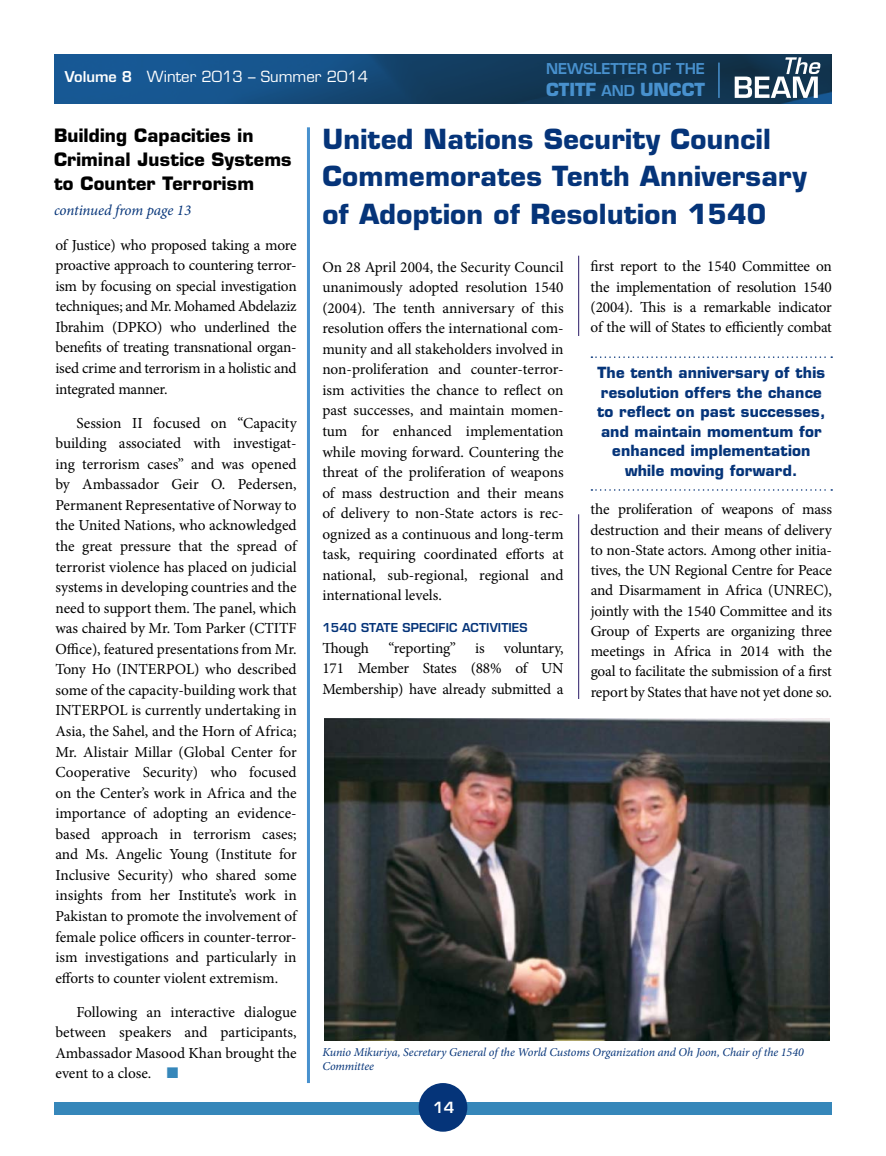
<style>
.page{position:relative;width:886px;height:1156px;background:#fff}
.page>*{position:absolute;margin:0;border:0;box-sizing:border-box;transform-origin:0 0}
.t1{font:700 27px/37.5px "Eurostile LT Std";letter-spacing:.01em;color:#053479}
.t2{font:700 18px/24px "Eurostile LT Std";letter-spacing:.01em;color:#000}
.t3{font:700 17.55px "Eurostile LT Std";color:#4891ce}
.t4{font:15.3px/20.5px "Minion Pro";letter-spacing:-.01em;color:#000;text-align:justify}
.t5{font:700 15px/19.5px "Eurostile LT Std";letter-spacing:.01em;color:#053479;text-align:center}
.t6{font:15px "Eurostile LT Std";color:#fff}
.t7{font:italic 15px "Minion Pro";letter-spacing:-.01em;color:#053479}
.t8{font:600 15px "Eurostile LT Std";color:#fff}
.t9{font:600 14.55px "Eurostile LT Std";color:#4891ce}
.t10{font:italic 12px/14.4px "Minion Pro";letter-spacing:-.01em;color:#053479}
.t11{font:600 12px "Eurostile LT Std";letter-spacing:.01em;color:#053479}
.s1{font-weight:600;font-size:14.55px}
.s2{color:#3687ba}
</style>
<div class="page">
<div style="left:54px;top:1102px;width:778px;height:12px;background:#3687ba"></div>
<div style="left:418px;top:1083px;width:49px;height:48px;background:#053479;border-radius:50%"></div>
<img style="left:54px;top:54px;width:778px;height:49px">
<svg style="left:734px;top:57px;width:87px;height:41px"></svg>
<hr style="left:718px;top:63px;width:1px;height:35px;background:#4891ce">
<hr style="left:307px;top:127px;width:3px;height:956px;background:#4891ce">
<hr style="left:578px;top:256px;width:1px;height:80px;background:#2a1a67">
<hr style="left:578px;top:514px;width:1px;height:185px;background:#2a1a67">
<svg style="left:591px;top:356px;width:241px;height:2px"></svg>
<svg style="left:591px;top:489px;width:241px;height:2px"></svg>
<img style="left:325px;top:718px;width:504px;height:322px">
<p class="t6" style="left:65px;top:67px;width:305px"><span class="s1">VOLUME 8</span> Winter 2013 – Summer 2014</p>
<p class="t9" style="left:546px;top:59px;width:160px">NEWSLETTER OF THE</p>
<p class="t3" style="left:546px;top:79px;width:160px">CTITF <span class="s1">AN D</span> UNCCT</p>
<p class="t2" style="left:54px;top:124px;width:239px">Building Capacities in<br>Criminal Justice Systems to Counter Terrorism</p>
<p class="t7" style="left:54px;top:200px;width:139px">continued from page 13</p>
<p class="t4" style="left:55px;top:235px;width:243px">of Justice) who proposed taking a more proactive approach to countering terror&shy;ism by focusing on special investigation techniques; and Mr. Mohamed Abdelaziz Ibrahim (DPKO) who underlined the benefits of treating transnational organ&shy;ised crime and terrorism in a holistic and integrated manner.</p>
<p class="t4" style="left:55px;top:412px;width:243px;text-indent:21px">Session II focused on “Capacity building associated with investigat&shy;ing terrorism cases” and was opened by Ambassador Geir O. Pedersen, Permanent Representative of Norway to the United Nations, who acknowledged the great pressure that the spread of terrorist violence has placed on judicial systems in developing countries and the need to support them. The panel, which was chaired by Mr. Tom Parker (CTITF Office), featured presentations from Mr.<br>Tony Ho (INTERPOL) who described some of the capacity-building work that INTERPOL is currently undertaking in Asia, the Sahel, and the Horn of Africa; Mr. Alistair Millar (Global Center for Cooperative Security) who focused on the Center’s work in Africa and the importance of adopting an evidence&shy;based approach in terrorism cases; and Ms. Angelic Young (Institute for Inclusive Security) who shared some insights from her Institute’s work in Pakistan to promote the involvement of female police officers in counter-terror&shy;ism investigations and particularly in efforts to counter violent extremism.</p>
<p class="t4" style="left:55px;top:1001px;width:243px;text-indent:21px">Following an interactive dialogue between speakers and participants, Ambassador Masood Khan brought the event to a close. <span class="s2">■</span></p>
<h1 class="t1" style="left:322px;top:120px;width:486px">United Nations Security Council<br>Commemorates Tenth Anniversary of Adoption of Resolution 1540</h1>
<p class="t4" style="left:322px;top:256px;width:243px">On 28 April 2004, the Security Council unanimously adopted resolution 1540 (2004). The tenth anniversary of this resolution offers the international com&shy;munity and all stakeholders involved in non-proliferation and counter-terror&shy;ism activities the chance to reflect on past successes, and maintain momen&shy;tum for enhanced implementation while moving forward. Countering the threat of the proliferation of weapons of mass destruction and their means of delivery to non-State actors is rec&shy;ognized as a continuous and long-term task, requiring coordinated efforts at national, sub-regional, regional and international levels.</p>
<p class="t11" style="left:322px;top:620px;width:96px">1540 STATE SPECIFIC</p>
<p class="t11" style="left:462px;top:620px;width:8px">ACTIVITIES</p>
<p class="t4" style="left:322px;top:637px;width:48px">Though</p>
<p class="t4" style="left:388px;top:637px;width:69px">“reporting”</p>
<p class="t4" style="left:475px;top:637px;width:11px">is</p>
<p class="t4" style="left:590px;top:256px;width:243px">first report to the 1540 Committee on the implementation of resolution 1540 (2004). This is a remarkable indicator of the will of States to efficiently combat</p>
<p class="t5" style="left:597px;top:363px;width:230px">The tenth anniversary of this resolution offers the chance to reflect on past successes, and maintain momentum for enhanced implementation while moving forward.</p>
<p class="t4" style="left:590px;top:499px;width:243px">the proliferation of weapons of mass destruction and their means of delivery to non-State actors. Among other initia&shy;tives, the UN Regional Centre for Peace and Disarmament in Africa (UNREC), jointly with the 1540 Committee and its Group of Experts are organizing three meetings in Africa in 2014 with the goal to facilitate the submission of a first report by States that have not yet done so.</p>
<p class="t4" style="left:322px;top:637px;width:243px;text-indent:181px">voluntary, 171 Member States (88% of UN Membership) have already submitted a</p>
<p class="t10" style="left:322px;top:1044px;width:483px">Kunio Mikuriya, Secretary General of the World Customs Organization and Oh Joon, Chair of the 1540<br>Committee</p>
<p class="t8" style="left:433px;top:1098px;width:23px">14</p>
</div>
